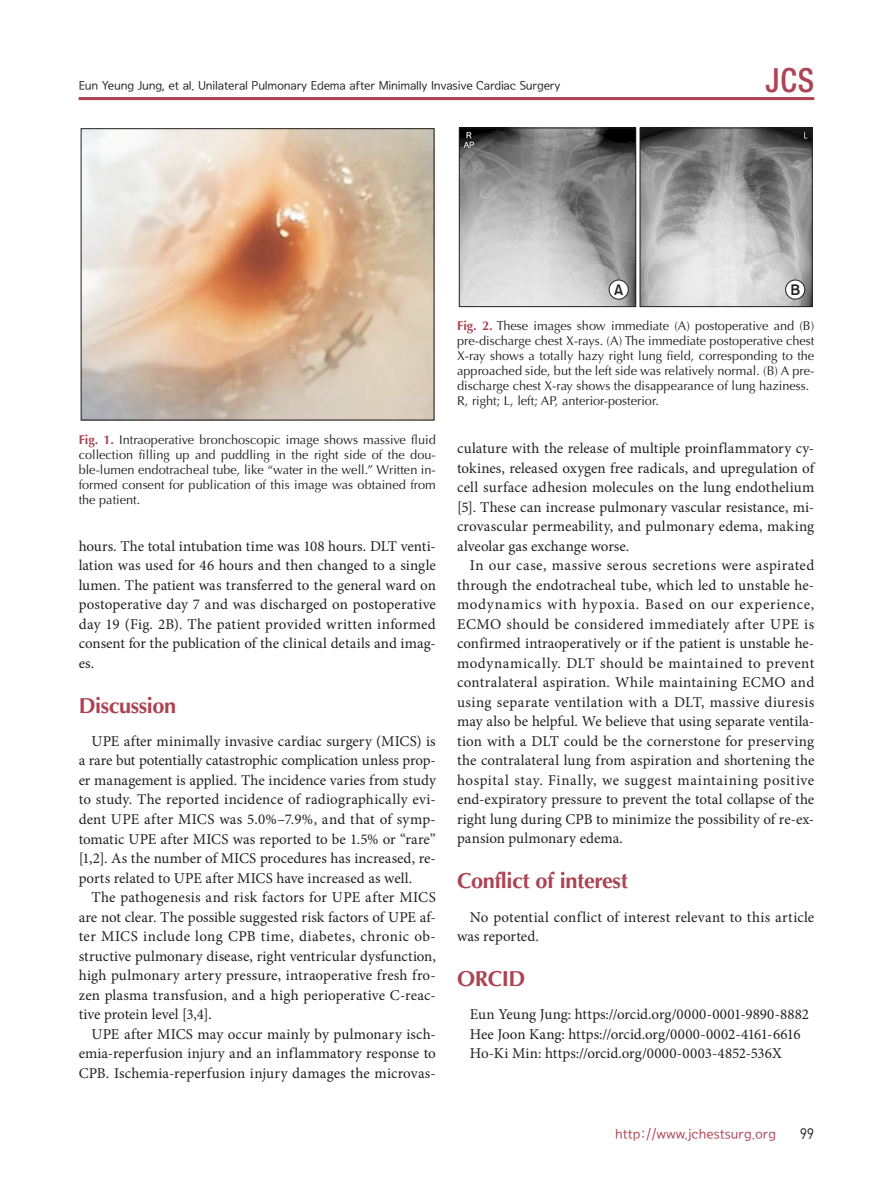
<style>
.page{position:relative;width:893px;height:1191px;background:#fff}
.page>*{position:absolute;margin:0;border:0;box-sizing:border-box;transform-origin:0 0}
.t1{font:500 condensed 33.3px "Helvetica Neue LT Std";color:#ad4353;scale:.95 1}
.t2{font:700 21.75px "Optima LT Std";letter-spacing:-.02em;color:#ad4353}
.t3{font:15px/19.5px "Minion Pro";letter-spacing:.005em;color:#231f20;text-align:justify}
.t4{font:15px "Dinreg";color:#231f20;scale:.95 1}
.t5{font:15px "Gothic 725 BT Bold A";color:#231f20}
.t6{font:13.5px "Seoul Namsan M";color:#ad4353}
.t7{font:12.75px/15px "Optima LT Std";color:#231f20;text-align:justify}
.t8{font:12px "Seoul Namsan M";letter-spacing:-.02em;color:#231f20}
.s1{font-weight:700;color:#ad4353}
</style>
<div class="page">
<hr style="left:79px;top:97px;width:735px;height:3px;background:#ad4353">
<img style="left:83px;top:130px;width:349px;height:288px">
<div style="left:81px;top:128px;width:353px;height:292px;border:1px solid #231f20"></div>
<svg style="left:459px;top:128px;width:354px;height:179px;background:#a1a1a1"></svg>
<p class="t8" style="left:79px;top:80px;width:483px">Eun Yeung Jung, et al. Unilateral Pulmonary Edema after Minimally Invasive Cardiac Surgery</p>
<h1 class="t1" style="left:765px;top:60px;width:53px">JCS</h1>
<p class="t7" style="left:79px;top:432px;width:359px"><span class="s1">Fig. 1.</span> Intraoperative bronchoscopic image shows massive fluid collection filling up and puddling in the right side of the dou&shy;ble-lumen endotracheal tube, like “water in the well.” Written in&shy;formed consent for publication of this image was obtained from the patient.</p>
<p class="t3" style="left:79px;top:536px;width:359px">hours. The total intubation time was 108 hours. DLT venti&shy;lation was used for 46 hours and then changed to a single lumen. The patient was transferred to the general ward on postoperative day 7 and was discharged on postoperative day 19 (Fig. 2B). The patient provided written informed consent for the publication of the clinical details and imag&shy;es.</p>
<h2 class="t2" style="left:79px;top:692px;width:99px">Discussion</h2>
<p class="t3" style="left:79px;top:731px;width:359px;text-indent:13px">UPE after minimally invasive cardiac surgery (MICS) is a rare but potentially catastrophic complication unless prop&shy;er management is applied. The incidence varies from study to study. The reported incidence of radiographically evi&shy;dent UPE after MICS was 5.0%–7.9%, and that of symp&shy;tomatic UPE after MICS was reported to be 1.5% or “rare” [1,2]. As the number of MICS procedures has increased, re&shy;ports related to UPE after MICS have increased as well.</p>
<p class="t3" style="left:79px;top:887px;width:359px;text-indent:13px">The pathogenesis and risk factors for UPE after MICS are not clear. The possible suggested risk factors of UPE af&shy;ter MICS include long CPB time, diabetes, chronic ob&shy;structive pulmonary disease, right ventricular dysfunction, high pulmonary artery pressure, intraoperative fresh fro&shy;zen plasma transfusion, and a high perioperative C-reac&shy;tive protein level [3,4].</p>
<p class="t3" style="left:79px;top:1024px;width:359px;text-indent:13px">UPE after MICS may occur mainly by pulmonary isch&shy;emia-reperfusion injury and an inflammatory response to CPB. Ischemia-reperfusion injury damages the microvas-</p>
<p class="t5" style="left:614px;top:281px;width:11px">A</p>
<p class="t5" style="left:790px;top:281px;width:11px">B</p>
<p class="t7" style="left:457px;top:318px;width:359px;text-align:left"><span class="s1">Fig. 2.</span> These images show immediate (A) postoperative and (B) pre-discharge chest X-rays. (A) The immediate postoperative chest X-ray shows a totally hazy right lung field, corresponding to the approached side, but the left side was relatively normal. (B) A pre&shy;discharge chest X-ray shows the disappearance of lung haziness.<br>R, right; L, left; AP, anterior-posterior.</p>
<p class="t3" style="left:457px;top:439px;width:359px">culature with the release of multiple proinflammatory cy&shy;tokines, released oxygen free radicals, and upregulation of cell surface adhesion molecules on the lung endothelium [5]. These can increase pulmonary vascular resistance, mi&shy;crovascular permeability, and pulmonary edema, making alveolar gas exchange worse.</p>
<p class="t3" style="left:457px;top:556px;width:359px;text-indent:13px">In our case, massive serous secretions were aspirated through the endotracheal tube, which led to unstable he&shy;modynamics with hypoxia. Based on our experience, ECMO should be considered immediately after UPE is confirmed intraoperatively or if the patient is unstable he&shy;modynamically. DLT should be maintained to prevent contralateral aspiration. While maintaining ECMO and using separate ventilation with a DLT, massive diuresis may also be helpful. We believe that using separate ventila&shy;tion with a DLT could be the cornerstone for preserving the contralateral lung from aspiration and shortening the hospital stay. Finally, we suggest maintaining positive end-expiratory pressure to prevent the total collapse of the right lung during CPB to minimize the possibility of re-ex&shy;pansion pulmonary edema.</p>
<h2 class="t2" style="left:457px;top:868px;width:172px">Conflict of interest</h2>
<p class="t3" style="left:457px;top:907px;width:359px;text-indent:13px">No potential conflict of interest relevant to this article was reported.</p>
<h2 class="t2" style="left:457px;top:965px;width:70px">ORCID</h2>
<p class="t3" style="left:470px;top:1004px;width:341px;text-align:left">Eun Yeung Jung: https://orcid.org/0000-0001-9890-8882<br>Hee Joon Kang: https://orcid.org/0000-0002-4161-6616<br>Ho-Ki Min: https://orcid.org/0000-0003-4852-536X</p>
<p class="t6" style="left:615px;top:1126px;width:162px">http://www.jchestsurg.org</p>
<p class="t4" style="left:800px;top:1124px;width:17px">99</p>
</div>
